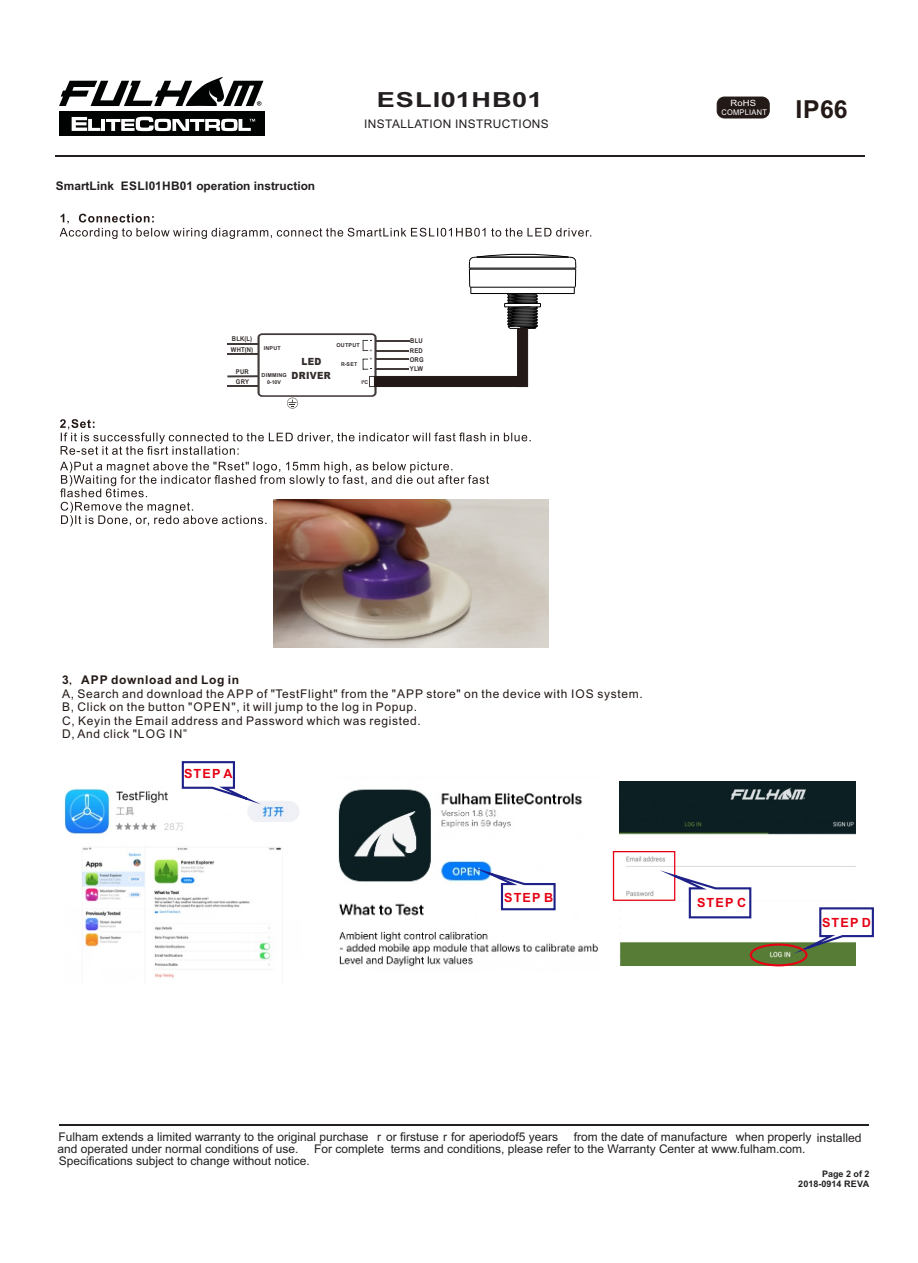
<style>
.page{position:relative;width:918px;height:1263px;background:#fff}
.page>*{position:absolute;margin:0;border:0;box-sizing:border-box;transform-origin:0 0}
.t1{font:700 24.75px "Arial";color:#231916}
.t2{font:700 20.85px "Arial";letter-spacing:.02em;color:#231f20;scale:1.31 1}
.t3{font:700 12.6px "Arial";letter-spacing:.09em;color:#e60013}
.t4{font:12px "Arial";color:#231f20}
.t5{font:12px/13.6px "Arial";letter-spacing:.055em;color:#231916}
.t6{font:700 11.85px "Arial";color:#231f20}
.t7{font:11.85px "Arial";letter-spacing:.035em;color:#231f20}
.t8{font:900 9.9px/14px "Arial";letter-spacing:.035em;color:#332c2b;text-align:center;scale:.9 1}
.t9{font:700 9px "Arial";color:#231f20}
.t10{font:8.7px "Arial";color:#fff;scale:1.09 1}
.t11{font:7.8px "Arial";letter-spacing:.035em;color:#fff;scale:.95 1}
.t12{font:700 6.6px/10.5px "Arial";letter-spacing:.035em;color:#332c2b;scale:.9 1}
.t13{font:700 5.4px "Arial";letter-spacing:.035em;color:#332c2b}
.t14{font:700 5.25px "Arial";color:#332c2b}
.s1{font-weight:700}
.s2{font-family:"Adobe Fangsong Std"}
</style>
<div class="page">
<hr style="left:55px;top:155px;width:810px;height:2px;background:#231f20">
<hr style="left:59px;top:1125px;width:810px;height:1px;background:#231f20">
<div style="left:59px;top:112px;width:205px;height:24px;background:#010202"></div>
<svg style="left:59px;top:77px;width:204px;height:29px"></svg>
<svg style="left:72px;top:117px;width:28px;height:14px"></svg>
<hr style="left:101px;top:119px;width:4px;height:12px;background:#fff">
<svg style="left:106px;top:117px;width:149px;height:14px"></svg>
<div style="left:717px;top:97px;width:52px;height:21px;background:#231916;border:1px solid #231916;border-radius:7px"></div>
<svg style="left:60px;top:214px;width:531px;height:25px"></svg>
<hr style="left:227px;top:343px;width:31px;height:2px;background:#413a39">
<hr style="left:227px;top:353px;width:31px;height:2px;background:#413a39">
<hr style="left:375px;top:350px;width:34px;height:2px;background:#413a39">
<hr style="left:376px;top:340px;width:33px;height:2px;background:#413a39">
<hr style="left:375px;top:368px;width:34px;height:2px;background:#413a39">
<hr style="left:375px;top:358px;width:34px;height:2px;background:#413a39">
<svg style="left:257px;top:333px;width:120px;height:75px"></svg>
<hr style="left:227px;top:375px;width:31px;height:2px;background:#413a39">
<hr style="left:227px;top:385px;width:31px;height:2px;background:#413a39">
<svg style="left:469px;top:253px;width:107px;height:76px"></svg>
<div style="left:374px;top:376px;width:148px;height:11px;background:#231916"></div>
<div style="left:517px;top:328px;width:11px;height:59px;background:#231916"></div>
<svg style="left:60px;top:419px;width:471px;height:36px"></svg>
<svg style="left:60px;top:462px;width:429px;height:64px"></svg>
<img style="left:273px;top:500px;width:276px;height:148px">
<img style="left:338px;top:789px;width:260px;height:178px">
<img style="left:619px;top:781px;width:237px;height:184px">
<img style="left:64px;top:788px;width:235px;height:190px">
<svg style="left:181px;top:761px;width:95px;height:49px"></svg>
<svg style="left:424px;top:814px;width:133px;height:97px"></svg>
<div style="left:613px;top:851px;width:62px;height:50px;border:1px solid #e60013"></div>
<svg style="left:645px;top:864px;width:107px;height:55px"></svg>
<svg style="left:780px;top:906px;width:94px;height:53px"></svg>
<div style="left:750px;top:943px;width:58px;height:23px;border:2px solid #e60013;border-radius:50%"></div>
<h2 class="t2" style="left:377px;top:92px;width:128px">ESLI01HB01</h2>
<p class="t6" style="left:56px;top:181px;width:261px">SmartLink ESLI01HB01 operation instruction</p>
<p class="t7" style="left:364px;top:119px;width:186px">INSTALLATION INSTRUCTIONS</p>
<p class="t12" style="left:231px;top:334px;width:26px">BLK(L)<br>WHT(N)</p>
<p class="t13" style="left:264px;top:346px;width:19px">INPUT</p>
<p class="t13" style="left:337px;top:343px;width:25px">OUTPUT</p>
<p class="t12" style="left:410px;top:336px;width:15px">BLU</p>
<p class="t12" style="left:410px;top:346px;width:16px">RED</p>
<p class="t12" style="left:236px;top:367px;width:16px">PUR<br>GRY</p>
<p class="t8" style="left:292px;top:356px;width:45px">LED<br>DRIVER</p>
<p class="t13" style="left:262px;top:373px;width:27px">DIMMING</p>
<p class="t14" style="left:267px;top:381px;width:15px">0-10V</p>
<p class="t14" style="left:341px;top:363px;width:18px">R-SET</p>
<p class="t14" style="left:361px;top:380px;width:8px">I²C</p>
<p class="t12" style="left:410px;top:355px;width:17px">ORG</p>
<p class="t12" style="left:410px;top:364px;width:16px">YLW</p>
<p class="t10" style="left:731px;top:99px;width:25px">RoHS</p>
<p class="t11" style="left:721px;top:109px;width:49px">COMPLIANT</p>
<h1 class="t1" style="left:795px;top:100px;width:54px">IP66</h1>
<p class="t5" style="left:62px;top:674px;width:582px"><span class="s1">3</span><span class="s2">，</span><span class="s1">APP download and Log in<br></span>A, Search and download the APP of "TestFlight" from the "APP store" on the device with IOS system.<br>B, Click on the button "OPEN", it will jump to the log in Popup.<br>C, Keyin the Email address and Password which was registed.<br>D, And click "LOG IN”</p>
<p class="t3" style="left:184px;top:769px;width:50px">STEP A</p>
<p class="t3" style="left:504px;top:893px;width:51px">STEP B</p>
<p class="t3" style="left:697px;top:898px;width:51px">STEP C</p>
<p class="t3" style="left:822px;top:917px;width:51px">STEP D</p>
<p class="t4" style="left:59px;top:1132px;width:501px">Fulham extends a limited warranty to the original purchase r or firstuse r for aperiodof5 years</p>
<p class="t4" style="left:574px;top:1132px;width:289px">from the date of manufacture when properly installed</p>
<p class="t4" style="left:57px;top:1144px;width:242px">and operated under normal conditions of use.</p>
<p class="t4" style="left:314px;top:1144px;width:493px">For complete terms and conditions, please refer to the Warranty Center at www.fulham.com.</p>
<p class="t4" style="left:59px;top:1156px;width:252px">Specifications subject to change without notice.</p>
<p class="t9" style="left:822px;top:1171px;width:49px">Page 2 of 2</p>
<p class="t9" style="left:798px;top:1181px;width:72px">2018-0914 REVA</p>
</div>
